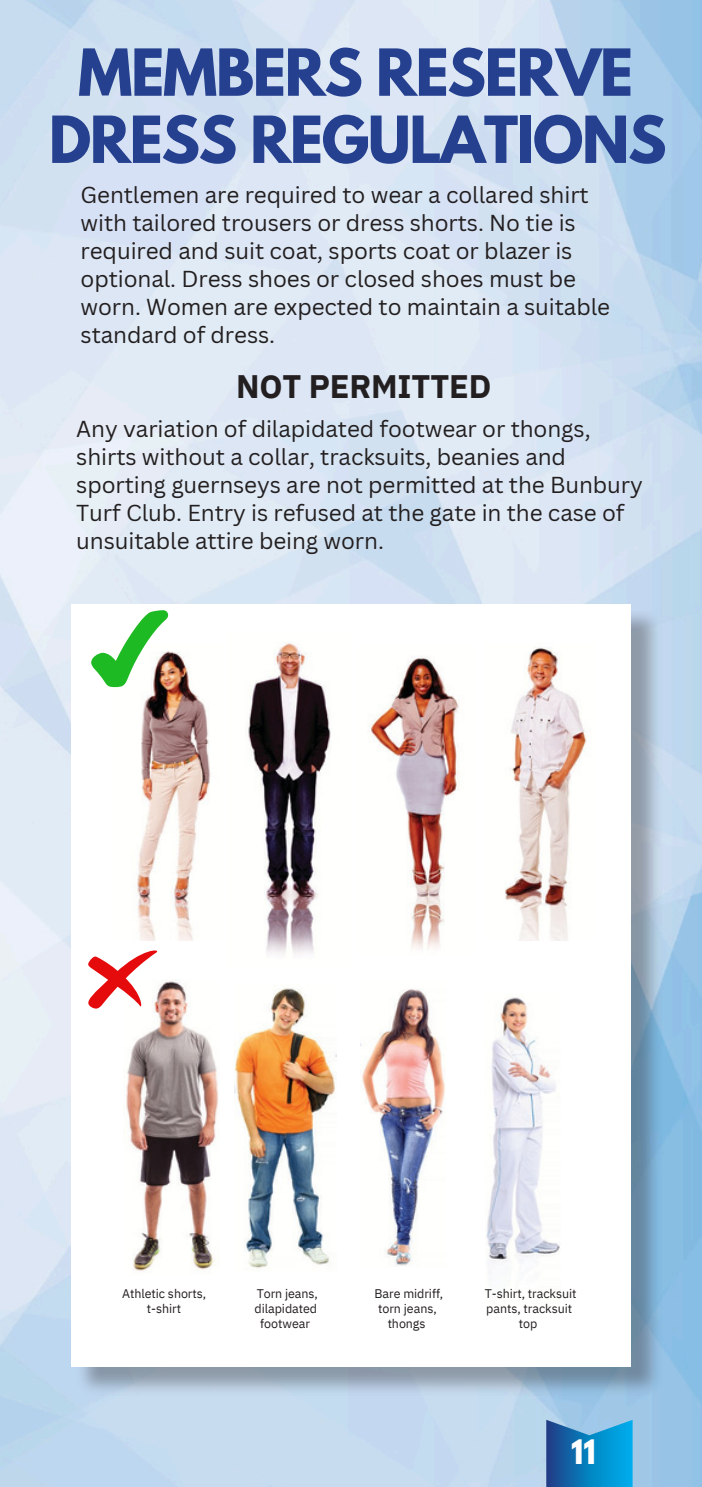
<style>
.page{position:relative;width:702px;height:1487px;background:#fff}
.page>*{position:absolute;margin:0;border:0;box-sizing:border-box;transform-origin:0 0}
.t1{font:700 57.5px "League Spartan";letter-spacing:-.025em;color:#25408f}
.t2{font:700 32.5px "IBM Plex Sans";letter-spacing:-.005em;color:#231f20}
.t3{font:700 30px "League Spartan";color:#fff}
.t4{font:22.5px/28px "Canva Sans";letter-spacing:-.005em;color:#231f20}
.t5{font:12.5px/15px "IBM Plex Sans";letter-spacing:-.005em;color:#231f20}
</style>
<div class="page">
<img style="left:0;top:0;width:701px;height:1487px">
<img style="left:75px;top:612px;width:585px;height:784px">
<div style="left:71px;top:604px;width:560px;height:762px;background:#fff"></div>
<img style="left:126px;top:981px;width:93px;height:290px">
<img style="left:234px;top:988px;width:102px;height:281px">
<img style="left:360px;top:989px;width:85px;height:277px">
<img style="left:486px;top:997px;width:74px;height:266px">
<img style="left:113px;top:651px;width:98px;height:289px">
<img style="left:248px;top:643px;width:83px;height:311px">
<img style="left:369px;top:658px;width:90px;height:291px">
<img style="left:504px;top:647px;width:83px;height:293px">
<svg style="left:546px;top:1420px;width:86px;height:67px"></svg>
<svg style="left:91px;top:610px;width:77px;height:77px"></svg>
<svg style="left:88px;top:950px;width:74px;height:61px"></svg>
<p class="t1" style="left:78px;top:44px;width:556px">MEMBERS RESERVE</p>
<p class="t1" style="left:49px;top:111px;width:619px">DRESS REGULATIONS</p>
<p class="t4" style="left:81px;top:180px;width:530px">Gentlemen are required to wear a collared shirt with tailored trousers or dress shorts. No tie is required and suit coat, sports coat or blazer is optional. Dress shoes or closed shoes must be worn. Women are expected to maintain a suitable standard of dress.</p>
<p class="t2" style="left:236px;top:365px;width:257px">NOT PERMITTED</p>
<p class="t4" style="left:76px;top:414px;width:568px">Any variation of dilapidated footwear or thongs, shirts without a collar, tracksuits, beanies and sporting guernseys are not permitted at the Bunbury Turf Club. Entry is refused at the gate in the case of unsuitable attire being worn.</p>
<p class="t5" style="left:122px;top:1286px;width:86px">Athletic shorts,</p>
<p class="t5" style="left:147px;top:1301px;width:36px">t-shirt</p>
<p class="t5" style="left:254px;top:1286px;width:65px">Torn jeans, dilapidated</p>
<p class="t5" style="left:260px;top:1316px;width:51px">footwear</p>
<p class="t5" style="left:374px;top:1286px;width:70px">Bare midriff, torn jeans,</p>
<p class="t5" style="left:387px;top:1316px;width:39px">thongs</p>
<p class="t5" style="left:484px;top:1286px;width:93px">T-shirt, tracksuit pants, tracksuit</p>
<p class="t5" style="left:518px;top:1316px;width:20px">top</p>
<p class="t3" style="left:571px;top:1437px;width:26px">11</p>
</div>
